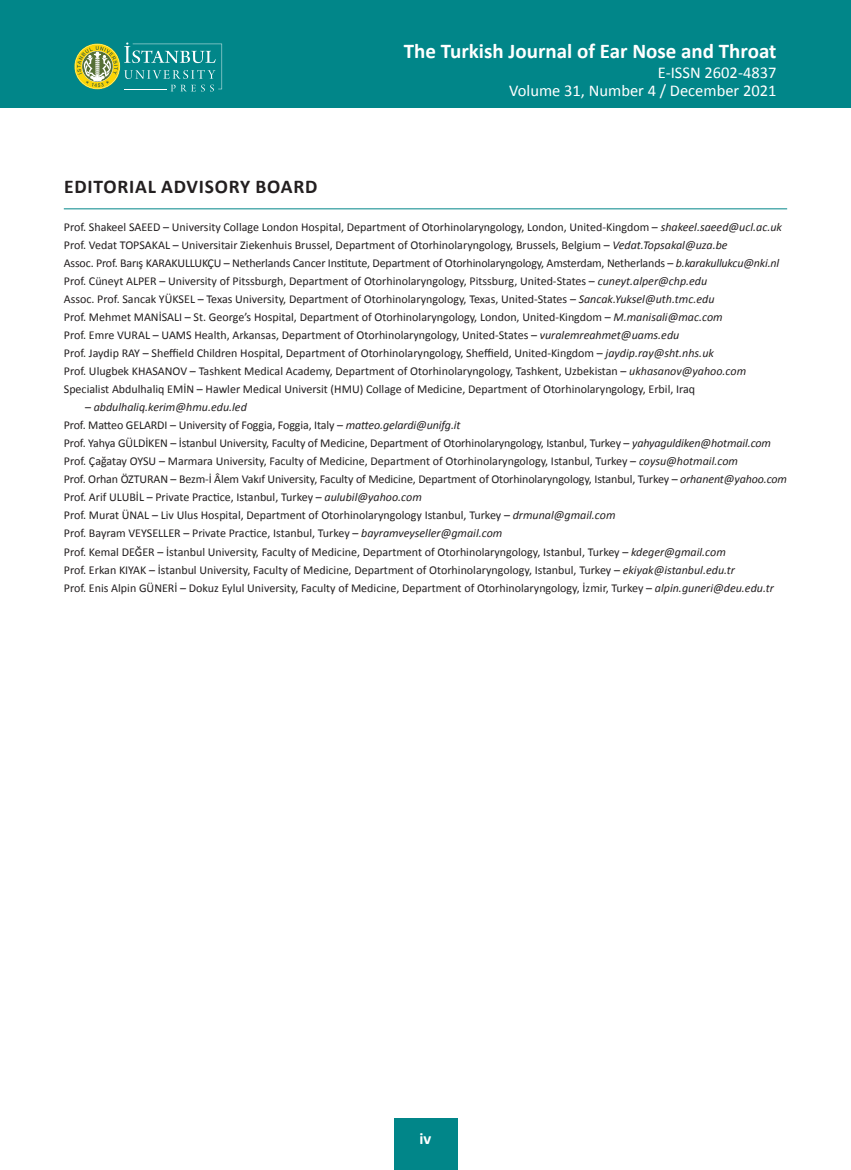
<style>
.page{position:relative;width:851px;height:1170px;background:#fff}
.page>*{position:absolute;margin:0;border:0;box-sizing:border-box;transform-origin:0 0}
.t1{font:700 21px "Calibri";color:#fff}
.t2{font:700 19.5px "Calibri";letter-spacing:.04em;color:#231f20}
.t3{font:16.5px/18px "Calibri";color:#fff;text-align:right}
.t4{font:700 16.5px "Calibri";color:#fff}
.t5{font:12px/18px "Calibri";color:#231f20}
.s1{font-style:italic}
</style>
<div class="page">
<div style="left:393px;top:1118px;width:64px;height:51px;background:#018689"></div>
<div style="left:0;top:0;width:850px;height:107px;background:#018689"></div>
<svg style="left:74px;top:43px;width:148px;height:49px"></svg>
<hr style="left:64px;top:208px;width:723px;height:1px;background:#018689">
<h2 class="t2" style="left:64px;top:174px;width:255px">EDITORIAL ADVISORY BOARD</h2>
<h1 class="t1" style="left:403px;top:38px;width:374px">The Turkish Journal of Ear Nose and Throat</h1>
<h3 class="t3" style="left:509px;top:63px;width:269px">E-ISSN 2602-4837<br>Volume 31, Number 4 / December 2021</h3>
<p class="t5" style="left:64px;top:218px;width:719px">Prof. Shakeel SAEED – University Collage London Hospital, Department of Otorhinolaryngology, London, United-Kingdom – <span class="s1">shakeel.saeed@ucl.ac.uk </span>Prof. Vedat TOPSAKAL – Universitair Ziekenhuis Brussel, Department of Otorhinolaryngology, Brussels, Belgium – <span class="s1">Vedat.Topsakal@uza.be<br></span>Assoc. Prof. Barış KARAKULLUKÇU – Netherlands Cancer Institute, Department of Otorhinolaryngology, Amsterdam, Netherlands – <span class="s1">b.karakullukcu@nki.nl </span>Prof. Cüneyt ALPER – University of Pitssburgh, Department of Otorhinolaryngology, Pitssburg, United-States – <span class="s1">cuneyt.alper@chp.edu<br></span>Assoc. Prof. Sancak YÜKSEL – Texas University, Department of Otorhinolaryngology, Texas, United-States – <span class="s1">Sancak.Yuksel@uth.tmc.edu<br></span>Prof. Mehmet MANİSALI – St. George’s Hospital, Department of Otorhinolaryngology, London, United-Kingdom – <span class="s1">M.manisali@mac.com<br></span>Prof. Emre VURAL – UAMS Health, Arkansas, Department of Otorhinolaryngology, United-States – <span class="s1">vuralemreahmet@uams.edu<br></span>Prof. Jaydip RAY – Sheffield Children Hospital, Department of Otorhinolaryngology, Sheffield, United-Kingdom – <span class="s1">jaydip.ray@sht.nhs.uk<br></span>Prof. Ulugbek KHASANOV – Tashkent Medical Academy, Department of Otorhinolaryngology, Tashkent, Uzbekistan – <span class="s1">ukhasanov@yahoo.com </span>Specialist Abdulhaliq EMİN – Hawler Medical Universit (HMU) Collage of Medicine, Department of Otorhinolaryngology, Erbil, Iraq</p>
<p class="t5" style="left:64px;top:398px;width:724px;text-indent:21px">– <span class="s1">abdulhaliq.kerim@hmu.edu.led<br></span>Prof. Matteo GELARDI – University of Foggia, Foggia, Italy – <span class="s1">matteo.gelardi@unifg.it<br></span>Prof. Yahya GÜLDİKEN – İstanbul University, Faculty of Medicine, Department of Otorhinolaryngology, Istanbul, Turkey – <span class="s1">yahyaguldiken@hotmail.com </span>Prof. Çağatay OYSU – Marmara University, Faculty of Medicine, Department of Otorhinolaryngology, Istanbul, Turkey – <span class="s1">coysu@hotmail.com<br></span>Prof. Orhan ÖZTURAN – Bezm-İ Âlem Vakıf University, Faculty of Medicine, Department of Otorhinolaryngology, Istanbul, Turkey – <span class="s1">orhanent@yahoo.com </span>Prof. Arif ULUBİL – Private Practice, Istanbul, Turkey – <span class="s1">aulubil@yahoo.com<br></span>Prof. Murat ÜNAL – Liv Ulus Hospital, Department of Otorhinolaryngology Istanbul, Turkey – <span class="s1">drmunal@gmail.com<br></span>Prof. Bayram VEYSELLER – Private Practice, Istanbul, Turkey – <span class="s1">bayramveyseller@gmail.com<br></span>Prof. Kemal DEĞER – İstanbul University, Faculty of Medicine, Department of Otorhinolaryngology, Istanbul, Turkey – <span class="s1">kdeger@gmail.com<br></span>Prof. Erkan KIYAK – İstanbul University, Faculty of Medicine, Department of Otorhinolaryngology, Istanbul, Turkey – <span class="s1">ekiyak@istanbul.edu.tr<br></span>Prof. Enis Alpin GÜNERİ – Dokuz Eylul University, Faculty of Medicine, Department of Otorhinolaryngology, İzmir, Turkey – <span class="s1">alpin.guneri@deu.edu.tr</span></p>
<h3 class="t4" style="left:419px;top:1127px;width:13px">iv</h3>
</div>
